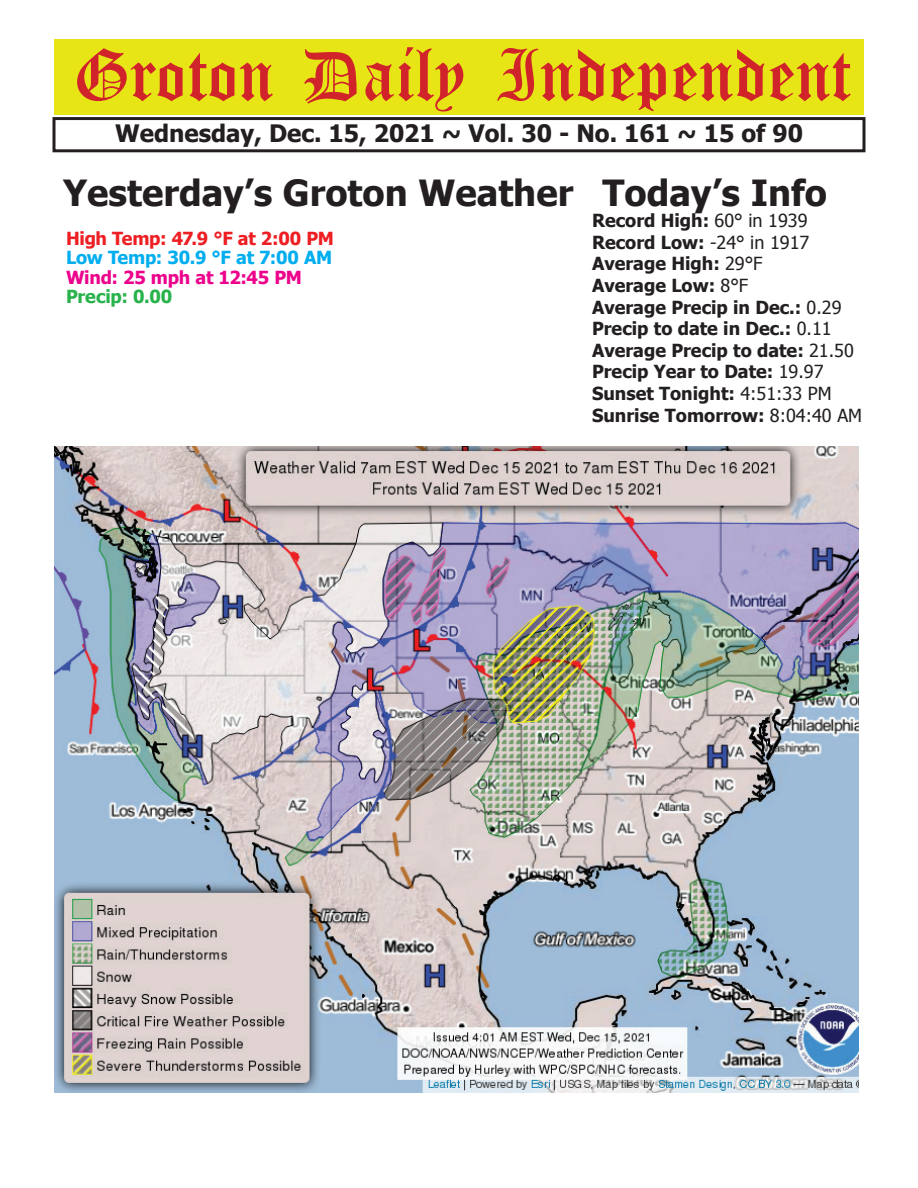
<style>
.page{position:relative;width:918px;height:1188px;background:#fff}
.page>*{position:absolute;margin:0;border:0;box-sizing:border-box;transform-origin:0 0}
.t1{font:54px "Old English Five";color:#d1232a}
.t2{font:700 36px "Tahoma";color:#231f20}
.t3{font:700 24px "Tahoma";color:#231f20}
.t4{font:700 18px/21.6px "Tahoma";color:#231f20}
.t5{font:700 18px "Tahoma";letter-spacing:-.015em;color:#ee1f23}
.t6{font:700 18px "Tahoma";letter-spacing:-.01em;color:#00aeef}
.t7{font:700 18px "Tahoma";letter-spacing:-.015em;color:#ed028c}
.t8{font:700 18px "Tahoma";color:#28b24b}
.s1{font-weight:400}
</style>
<div class="page">
<div style="left:52px;top:117px;width:814px;height:35px;border:3px solid #231f20"></div>
<div style="left:54px;top:40px;width:810px;height:75px;background:#e7e515"></div>
<img style="left:54px;top:446px;width:804px;height:646px">
<h1 class="t1" style="left:73px;top:50px;width:779px">Groton Daily Independent</h1>
<h3 class="t3" style="left:115px;top:116px;width:689px">Wednesday, Dec. 15, 2021 ~ Vol. 30 - No. 161 ~ 15 of 90</h3>
<h2 class="t2" style="left:63px;top:167px;width:512px">Yesterday’s Groton Weather</h2>
<p class="t5" style="left:66px;top:225px;width:269px">High Temp: 47.9 °F at 2:00 PM</p>
<p class="t6" style="left:66px;top:245px;width:268px">Low Temp: 30.9 °F at 7:00 AM</p>
<p class="t7" style="left:66px;top:264px;width:237px">Wind: 25 mph at 12:45 PM</p>
<p class="t8" style="left:66px;top:284px;width:108px">Precip: 0.00</p>
<h2 class="t2" style="left:603px;top:167px;width:226px">Today’s Info</h2>
<p class="t4" style="left:592px;top:209px;width:272px">Record High: <span class="s1">60° in 1939<br></span>Record Low: <span class="s1">-24° in 1917<br></span>Average High: <span class="s1">29°F<br></span>Average Low: <span class="s1">8°F<br></span>Average Precip in Dec.: <span class="s1">0.29<br></span>Precip to date in Dec.: <span class="s1">0.11<br></span>Average Precip to date: <span class="s1">21.50<br></span>Precip Year to Date: <span class="s1">19.97<br></span>Sunset Tonight: <span class="s1">4:51:33 PM<br></span>Sunrise Tomorrow: <span class="s1">8:04:40 AM</span></p>
</div>
